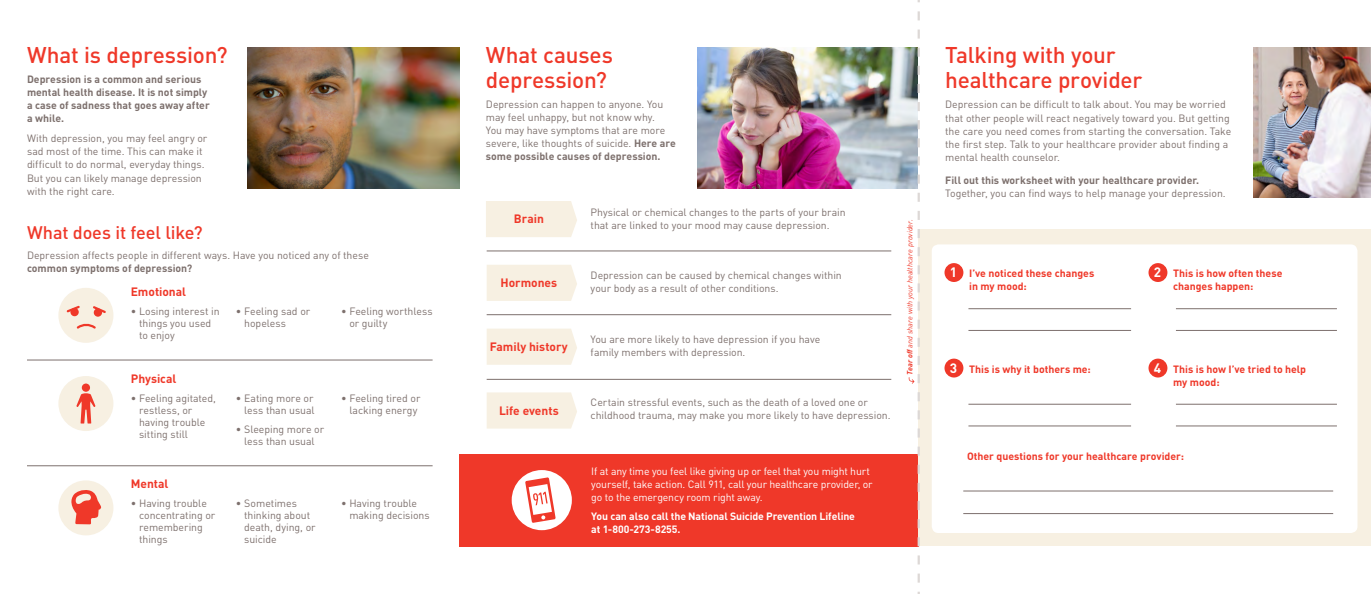
<style>
.page{position:relative;width:1371px;height:594px;background:#fff}
.page>*{position:absolute;margin:0;border:0;box-sizing:border-box;transform-origin:0 0}
.t1{font:500 22.5px/25.5px "DINOT";letter-spacing:-.01em;color:#ef3829}
.t2{font:500 18px "DINOT";letter-spacing:-.005em;color:#ef3829}
.t3{font:700 12px "DINOT";letter-spacing:-.005em;color:#ef3829}
.t4{font:10.5px/12px "DINOT";letter-spacing:-.005em;color:#7d706d}
.t5{font:700 10.5px/13.1px "DINOT";color:#7d706d}
.t6{font:700 10.5px/13.1px "DINOT";color:#ef3829}
.t7{font:10.5px/12.8px "DINOT";letter-spacing:-.015em;color:#fff}
.t8{font:700 10.5px/12.8px "DINOT";letter-spacing:-.01em;color:#fff}
.t9{font:italic 7.5px "DINOT";letter-spacing:.005em;color:#ef3829}
.s1{font-weight:700}
.s2{font-size:13.5px;color:#fff}
</style>
<div class="page">
<img style="left:248px;top:47px;width:211px;height:141px">
<img style="left:1253px;top:47px;width:117px;height:150px">
<img style="left:697px;top:47px;width:211px;height:141px">
<div style="left:459px;top:454px;width:459px;height:92px;background:#ef3829"></div>
<div style="left:511px;top:470px;width:61px;height:60px;background:#fff;border-radius:50%"></div>
<svg style="left:525px;top:477px;width:30px;height:46px"></svg>
<div style="left:918px;top:229px;width:452px;height:317px;background:#f7f0e2"></div>
<svg style="left:908px;top:0;width:11px;height:594px"></svg>
<div style="left:931px;top:244px;width:426px;height:289px;background:#fff;border-radius:7px"></div>
<div style="left:58px;top:480px;width:55px;height:55px;background:#f7f0e2;border-radius:50%"></div>
<svg style="left:71px;top:490px;width:30px;height:34px"></svg>
<div style="left:58px;top:288px;width:55px;height:55px;background:#f7f0e2;border-radius:50%"></div>
<div style="left:58px;top:376px;width:55px;height:55px;background:#f7f0e2;border-radius:50%"></div>
<div style="left:82px;top:384px;width:8px;height:8px;background:#ef3829;border-radius:50%"></div>
<svg style="left:76px;top:393px;width:19px;height:31px"></svg>
<div style="left:944px;top:263px;width:19px;height:19px;background:#ef3829;border-radius:50%"></div>
<div style="left:944px;top:359px;width:19px;height:19px;background:#ef3829;border-radius:50%"></div>
<div style="left:1148px;top:263px;width:19px;height:19px;background:#ef3829;border-radius:50%"></div>
<div style="left:1148px;top:359px;width:19px;height:19px;background:#ef3829;border-radius:50%"></div>
<hr style="left:968px;top:308px;width:162px;height:1px;background:#7d706d">
<hr style="left:968px;top:404px;width:162px;height:1px;background:#7d706d">
<hr style="left:1175px;top:308px;width:161px;height:1px;background:#7d706d">
<hr style="left:1175px;top:404px;width:161px;height:1px;background:#7d706d">
<hr style="left:968px;top:330px;width:162px;height:1px;background:#7d706d">
<hr style="left:968px;top:426px;width:162px;height:1px;background:#7d706d">
<hr style="left:1175px;top:330px;width:161px;height:1px;background:#7d706d">
<hr style="left:1175px;top:426px;width:161px;height:1px;background:#7d706d">
<hr style="left:963px;top:491px;width:369px;height:1px;background:#7d706d">
<hr style="left:963px;top:513px;width:369px;height:1px;background:#7d706d">
<div style="left:486px;top:201px;width:91px;height:36px;background:#f7f0e2"></div>
<div style="left:487px;top:265px;width:90px;height:36px;background:#f7f0e2"></div>
<div style="left:487px;top:329px;width:90px;height:36px;background:#f7f0e2"></div>
<svg style="left:487px;top:392px;width:90px;height:37px;background:#f7f0e3"></svg>
<hr style="left:486px;top:251px;width:405px;height:1px;background:#7d706d">
<hr style="left:486px;top:314px;width:405px;height:1px;background:#7d706d">
<hr style="left:486px;top:379px;width:405px;height:1px;background:#7d706d">
<hr style="left:27px;top:360px;width:405px;height:1px;background:#7d706d">
<hr style="left:27px;top:465px;width:405px;height:1px;background:#7d706d">
<svg style="left:77px;top:323px;width:19px;height:6px"></svg>
<div style="left:70px;top:308px;width:9px;height:8px;background:#ef3829;border-radius:50%"></div>
<svg style="left:67px;top:306px;width:13px;height:6px"></svg>
<div style="left:94px;top:308px;width:8px;height:9px;background:#ef3829;border-radius:50%"></div>
<svg style="left:93px;top:306px;width:13px;height:7px"></svg>
<h1 class="t1" style="left:27px;top:42px;width:202px">What is depression?</h1>
<p class="t5" style="left:27px;top:72px;width:184px">Depression is a common and serious mental health disease. It is not simply a case of sadness that goes away after a while.</p>
<p class="t4" style="left:27px;top:132px;width:182px;line-height:13.1px">With depression, you may feel angry or sad most of the time. This can make it difficult to do normal, everyday things.<br>But you can likely manage depression with the right care.</p>
<h2 class="t2" style="left:27px;top:221px;width:177px">What does it feel like?</h2>
<p class="t4" style="left:27px;top:249px;width:343px">Depression affects people in different ways. Have you noticed any of these</p>
<p class="t5" style="left:27px;top:261px;width:167px">common symptoms of depression?</p>
<p class="t3" style="left:131px;top:284px;width:57px">Emotional</p>
<p class="t4" style="left:139px;top:305px;width:82px;text-indent:-8px">• Losing interest in things you used to enjoy</p>
<p class="t4" style="left:244px;top:305px;width:68px;text-indent:-8px">• Feeling sad or hopeless</p>
<p class="t4" style="left:349px;top:305px;width:85px;text-indent:-8px">• Feeling worthless or guilty</p>
<p class="t3" style="left:131px;top:371px;width:47px">Physical</p>
<p class="t4" style="left:139px;top:392px;width:78px;text-indent:-8px">• Feeling agitated, restless, or having trouble sitting still</p>
<p class="t4" style="left:236px;top:392px;width:80px;text-align:right">• Eating more or less than usual</p>
<p class="t4" style="left:341px;top:392px;width:81px;text-align:center">• Feeling tired or lacking energy</p>
<p class="t4" style="left:236px;top:423px;width:90px;text-align:center">• Sleeping more or less than usual</p>
<p class="t3" style="left:131px;top:476px;width:39px">Mental</p>
<p class="t4" style="left:139px;top:497px;width:78px;text-indent:-8px">• Having trouble concentrating or remembering things</p>
<p class="t4" style="left:244px;top:497px;width:73px;text-indent:-8px">• Sometimes thinking about death, dying, or suicide</p>
<p class="t4" style="left:349px;top:497px;width:82px;text-indent:-8px">• Having trouble making decisions</p>
<h1 class="t1" style="left:486px;top:42px;width:129px;line-height:24.8px">What causes depression?</h1>
<p class="t4" style="left:486px;top:97px;width:191px;line-height:13.1px">Depression can happen to anyone. You may feel unhappy, but not know why.<br>You may have symptoms that are more severe, like thoughts of suicide. <span class="s1">Here are some possible causes of depression.</span></p>
<p class="t3" style="left:514px;top:211px;width:31px">Brain</p>
<p class="t3" style="left:500px;top:275px;width:58px">Hormones</p>
<p class="t3" style="left:490px;top:339px;width:79px">Family history</p>
<p class="t3" style="left:499px;top:402px;width:61px">Life events</p>
<p class="t4" style="left:590px;top:205px;width:256px;line-height:13.1px">Physical or chemical changes to the parts of your brain that are linked to your mood may cause depression.</p>
<p class="t4" style="left:590px;top:269px;width:253px;line-height:13.1px">Depression can be caused by chemical changes within your body as a result of other conditions.</p>
<p class="t4" style="left:590px;top:332px;width:231px;line-height:13.1px">You are more likely to have depression if you have family members with depression.</p>
<p class="t4" style="left:590px;top:396px;width:301px;line-height:13.1px">Certain stressful events, such as the death of a loved one or childhood trauma, may make you more likely to have depression.</p>
<p class="t9" style="left:905px;top:375px;width:157px;rotate:-90deg"><span class="s1">Tear off</span> and share with your healthcare provider.</p>
<p class="t7" style="left:591px;top:465px;width:283px">If at any time you feel like giving up or feel that you might hurt yourself, take action. Call 911, call your healthcare provider, or go to the emergency room right away.</p>
<p class="t8" style="left:591px;top:510px;width:265px">You can also call the National Suicide Prevention Lifeline at 1-800-273-8255.</p>
<h1 class="t1" style="left:945px;top:42px;width:199px">Talking with your healthcare provider</h1>
<p class="t4" style="left:945px;top:98px;width:287px;line-height:13.1px">Depression can be difficult to talk about. You may be worried that other people will react negatively toward you. But getting the care you need comes from starting the conversation. Take the first step. Talk to your healthcare provider about finding a mental health counselor.</p>
<p class="t5" style="left:945px;top:173px;width:255px">Fill out this worksheet with your healthcare provider.</p>
<p class="t4" style="left:945px;top:187px;width:282px">Together, you can find ways to help manage your depression.</p>
<p class="t6" style="left:969px;top:267px;width:127px;text-indent:-19px"><span class="s2">1</span> I’ve noticed these changes in my mood:</p>
<p class="t6" style="left:949px;top:362px;width:142px"><span class="s2">3</span> This is why it bothers me:</p>
<p class="t6" style="left:1173px;top:267px;width:111px;text-indent:-19px"><span class="s2">2</span> This is how often these changes happen:</p>
<p class="t6" style="left:1173px;top:362px;width:134px;text-indent:-19px"><span class="s2">4</span> This is how I’ve tried to help my mood:</p>
<p class="t6" style="left:967px;top:449px;width:218px">Other questions for your healthcare provider:</p>
</div>
